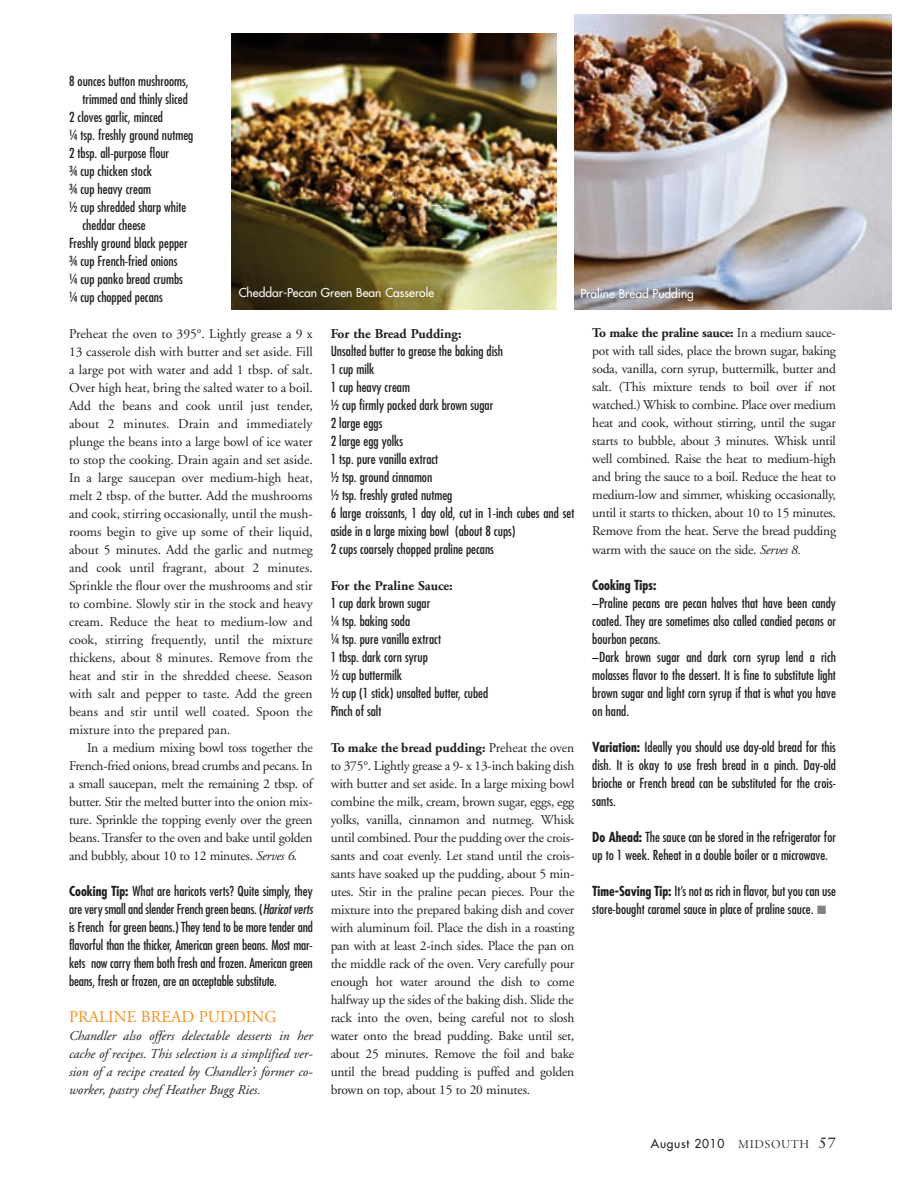
<style>
.page{position:relative;width:905px;height:1202px;background:#fff}
.page>*{position:absolute;margin:0;border:0;box-sizing:border-box;transform-origin:0 0}
.t1{font:16.5px "Adobe Garamond";color:#f68f1e}
.t2{font:13.5px/18px "Adobe Garamond";letter-spacing:-.02em;color:#231f20;text-align:justify}
.t3{font:condensed 13.5px/18px "Futura";color:#231f20}
.t4{font:italic 13.5px/18px "Adobe Garamond";color:#231f20;text-align:justify}
.t5{font:700 13.5px "Adobe Garamond";color:#231f20}
.t6{font:700 condensed 13.5px "Futura";color:#231f20}
.t7{font:12px "Futura";color:#fff}
.t8{font:12px "Futura";letter-spacing:.06em;color:#231f20}
.s1{font-style:italic}
.s2{font-weight:700}
.s3{color:#808285}
.s4{font-family:"Adobe Garamond Titling"}
.s5{font-family:"Sabon";font-size:15px}
</style>
<div class="page">
<img style="left:574px;top:14px;width:317px;height:295px">
<img style="left:231px;top:34px;width:325px;height:275px">
<p class="t3" style="left:69px;top:73px;width:121px">8 ounces button mushrooms,</p>
<p class="t3" style="left:82px;top:91px;width:107px">trimmed and thinly sliced</p>
<p class="t3" style="left:69px;top:109px;width:96px">2 cloves garlic, minced</p>
<p class="t3" style="left:69px;top:127px;width:126px">¼ tsp. freshly ground nutmeg</p>
<p class="t3" style="left:69px;top:145px;width:102px">2 tbsp. all-purpose flour</p>
<p class="t3" style="left:69px;top:163px;width:85px">¾ cup chicken stock</p>
<p class="t3" style="left:69px;top:181px;width:84px">¾ cup heavy cream</p>
<p class="t3" style="left:69px;top:199px;width:119px">½ cup shredded sharp white</p>
<p class="t3" style="left:82px;top:217px;width:65px">cheddar cheese</p>
<p class="t3" style="left:69px;top:235px;width:120px">Freshly ground black pepper</p>
<p class="t3" style="left:69px;top:253px;width:110px">¾ cup French-fried onions</p>
<p class="t3" style="left:69px;top:271px;width:115px">¼ cup panko bread crumbs</p>
<p class="t3" style="left:69px;top:289px;width:95px">¼ cup chopped pecans</p>
<p class="t2" style="left:69px;top:325px;width:245px">Preheat the oven to 395°. Lightly grease a 9 x 13 casserole dish with butter and set aside. Fill a large pot with water and add 1 tbsp. of salt.<br>Over high heat, bring the salted water to a boil.<br>Add the beans and cook until just tender, about 2 minutes. Drain and immediately plunge the beans into a large bowl of ice water to stop the cooking. Drain again and set aside.<br>In a large saucepan over medium-high heat, melt 2 tbsp. of the butter. Add the mushrooms and cook, stirring occasionally, until the mush&shy;rooms begin to give up some of their liquid, about 5 minutes. Add the garlic and nutmeg and cook until fragrant, about 2 minutes.<br>Sprinkle the flour over the mushrooms and stir to combine. Slowly stir in the stock and heavy cream. Reduce the heat to medium-low and cook, stirring frequently, until the mixture thickens, about 8 minutes. Remove from the heat and stir in the shredded cheese. Season with salt and pepper to taste. Add the green beans and stir until well coated. Spoon the mixture into the prepared pan.</p>
<p class="t2" style="left:69px;top:739px;width:245px;text-indent:18px">In a medium mixing bowl toss together the French-fried onions, bread crumbs and pecans. In a small saucepan, melt the remaining 2 tbsp. of butter. Stir the melted butter into the onion mix&shy;ture. Sprinkle the topping evenly over the green beans. Transfer to the oven and bake until golden and bubbly, about 10 to 12 minutes. <span class="s1">Serves 6.</span></p>
<p class="t3" style="left:69px;top:882px;width:247px"><span class="s2">Cooking Tip:</span> What are haricots verts? Quite simply, they are very small and slender French green beans. (<span class="s1">Haricotverts </span>is French for green beans.) They tend to be more tender and flavorful than the thicker, American green beans. Most mar&shy;kets now carry them both fresh and frozen. American green beans, fresh or frozen, are an acceptable substitute.</p>
<p class="t1" style="left:69px;top:1010px;width:209px">PRALINE BREAD PUDDING</p>
<p class="t4" style="left:69px;top:1027px;width:245px">Chandler also offers delectable desserts in her cache of recipes. This selection is a simplified ver&shy;sion of a recipe created by Chandler’s former co&shy;worker, pastry chef Heather Bugg Ries.</p>
<p class="t7" style="left:239px;top:286px;width:197px">Cheddar-Pecan Green Bean Casserole</p>
<p class="t7" style="left:580px;top:287px;width:115px">Praline Bread Pudding</p>
<p class="t2" style="left:592px;top:325px;width:245px"><span class="s2">To make the praline sauce:</span> In a medium sauce&shy;pot with tall sides, place the brown sugar, baking soda, vanilla, corn syrup, buttermilk, butter and salt. (This mixture tends to boil over if not watched.) Whisk to combine. Place over medium heat and cook, without stirring, until the sugar starts to bubble, about 3 minutes. Whisk until well combined. Raise the heat to medium-high and bring the sauce to a boil. Reduce the heat to medium-low and simmer, whisking occasionally, until it starts to thicken, about 10 to 15 minutes.<br>Remove from the heat. Serve the bread pudding warm with the sauce on the side. <span class="s1">Serves 8.</span></p>
<p class="t6" style="left:592px;top:578px;width:66px">Cooking Tips:</p>
<p class="t3" style="left:592px;top:594px;width:245px">–Praline pecans are pecan halves that have been candy coated. They are sometimes also called candied pecans or bourbon pecans.<br>–Dark brown sugar and dark corn syrup lend a rich molasses flavor to the dessert. It is fine to substitute light brown sugar and light corn syrup if that is what you have on hand.</p>
<p class="t3" style="left:592px;top:738px;width:245px;text-align:justify"><span class="s2">Variation:</span> Ideally you should use day-old bread for this dish. It is okay to use fresh bread in a pinch. Day-old brioche or French bread can be substituted for the crois&shy;sants.</p>
<p class="t3" style="left:592px;top:828px;width:245px"><span class="s2">Do Ahead:</span> The sauce can be stored in the refrigerator for up to 1 week. Reheat in a double boiler or a microwave.</p>
<p class="t3" style="left:592px;top:882px;width:245px"><span class="s2">Time-Saving Tip:</span> It’s not as rich in flavor, but you can use store-bought caramel sauce in place of praline sauce. <span class="s3">■</span></p>
<p class="t5" style="left:330px;top:328px;width:132px">For the Bread Pudding:</p>
<p class="t3" style="left:330px;top:343px;width:245px">Unsalted butter to grease the baking dish<br>1 cup milk<br>1 cup heavy cream<br>½ cup firmly packed dark brown sugar<br>2 large eggs<br>2 large egg yolks<br>1 tsp. pure vanilla extract<br>½ tsp. ground cinnamon<br>½ tsp. freshly grated nutmeg<br>6 large croissants, 1 day old, cut in 1-inch cubes and set aside in a large mixing bowl (about 8 cups)<br>2 cups coarsely chopped praline pecans</p>
<p class="t5" style="left:330px;top:580px;width:124px">For the Praline Sauce:</p>
<p class="t3" style="left:330px;top:595px;width:159px">1 cup dark brown sugar<br>¼ tsp. baking soda<br>¼ tsp. pure vanilla extract<br>1 tbsp. dark corn syrup<br>½ cup buttermilk<br>½ cup (1 stick) unsalted butter, cubed<br>Pinch of salt</p>
<p class="t2" style="left:330px;top:739px;width:245px"><span class="s2">To make the bread pudding:</span> Preheat the oven to 375°. Lightly grease a 9- x 13-inch baking dish with butter and set aside. In a large mixing bowl combine the milk, cream, brown sugar, eggs, egg yolks, vanilla, cinnamon and nutmeg. Whisk until combined. Pour the pudding over the crois&shy;sants and coat evenly. Let stand until the crois&shy;sants have soaked up the pudding, about 5 min&shy;utes. Stir in the praline pecan pieces. Pour the mixture into the prepared baking dish and cover with aluminum foil. Place the dish in a roasting pan with at least 2-inch sides. Place the pan on the middle rack of the oven. Very carefully pour enough hot water around the dish to come halfway up the sides of the baking dish. Slide the rack into the oven, being careful not to slosh water onto the bread pudding. Bake until set, about 25 minutes. Remove the foil and bake until the bread pudding is puffed and golden brown on top, about 15 to 20 minutes.</p>
<p class="t8" style="left:651px;top:1137px;width:186px">August 2010 <span class="s4">MIDSOUTH</span> <span class="s5">57</span></p>
</div>
